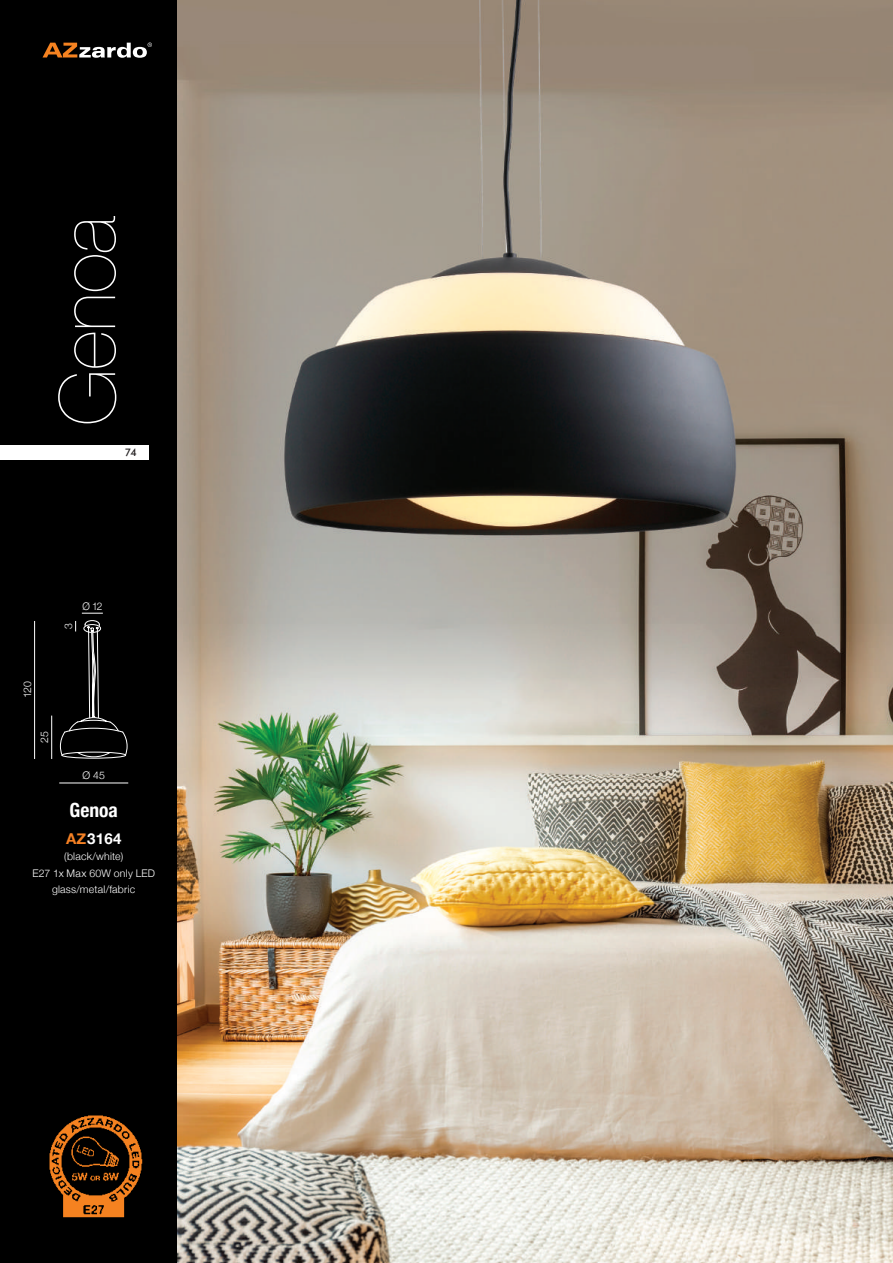
<style>
.page{position:relative;width:893px;height:1263px;background:#fff}
.page>*{position:absolute;margin:0;border:0;box-sizing:border-box;transform-origin:0 0}
.t1{font:200 78px "Helvetica Neue";letter-spacing:-.01em;color:#fff}
.t2{font:700 condensed 19.5px "Helvetica Neue";color:#fff}
.t3{font:700 15px "Helvetica Neue";letter-spacing:.02em;color:#fff}
.t4{font:300 10.5px/16.5px "Helvetica Neue";letter-spacing:.02em;color:#fff;text-align:center}
.t5{font:300 10.5px "Helvetica Neue";letter-spacing:.02em;color:#fff;scale:.96 1}
.t6{font:10.5px "Futura Md EU";color:#231f20}
.s1{color:#f58124}
</style>
<div class="page">
<div style="left:0;top:0;width:177px;height:1263px;background:#000"></div>
<div style="left:0;top:445px;width:149px;height:14px;background:#fff"></div>
<svg style="left:43px;top:43px;width:109px;height:15px"></svg>
<img style="left:177px;top:0;width:715px;height:1263px">
<hr style="left:892px;top:0;width:1px;height:1263px;background:#c9c7c8">
<hr style="left:59px;top:783px;width:69px;height:1px;background:#fff">
<svg style="left:82px;top:613px;width:21px;height:1px"></svg>
<hr style="left:51px;top:715px;width:1px;height:44px;background:#fff">
<hr style="left:34px;top:621px;width:1px;height:138px;background:#fff">
<svg style="left:60px;top:620px;width:68px;height:138px"></svg>
<img style="left:49px;top:1115px;width:94px;height:103px">
<h1 class="t1" style="left:27px;top:426px;width:211px;rotate:-90deg">Genoa</h1>
<p class="t6" style="left:125px;top:446px;width:13px">74</p>
<p class="t4" style="left:59px;top:629px;width:7px;rotate:-90deg">3</p>
<p class="t5" style="left:82px;top:597px;width:22px">Ø 12</p>
<p class="t4" style="left:18px;top:698px;width:19px;rotate:-90deg">120</p>
<p class="t4" style="left:35px;top:743px;width:13px;rotate:-90deg">25</p>
<p class="t4" style="left:82px;top:767px;width:24px">Ø 45</p>
<h2 class="t2" style="left:70px;top:794px;width:50px">Genoa</h2>
<h3 class="t3" style="left:66px;top:827px;width:57px"><span class="s1">AZ</span>3164</h3>
<p class="t4" style="left:32px;top:848px;width:124px">(black/white)<br>E27 1x Max 60W only LED glass/metal/fabric</p>
</div>
